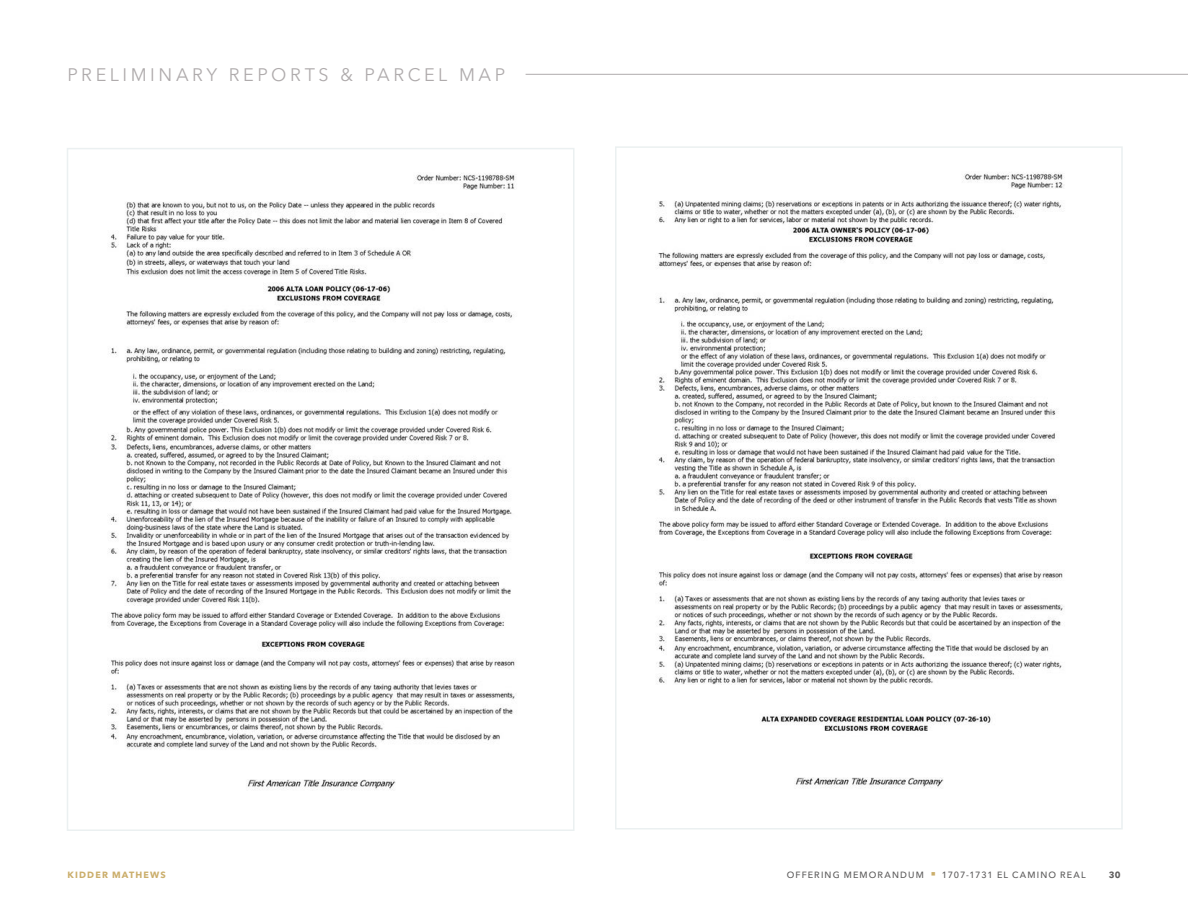
<style>
.page{position:relative;width:1188px;height:918px;background:#fff}
.page>*{position:absolute;margin:0;border:0;box-sizing:border-box;transform-origin:0 0}
.Section_Identifier{font:18px "Avenir Next LT Pro";letter-spacing:.2em;color:#afabac}
.t1{font:500 9px "Avenir Next LT Pro";letter-spacing:.13em;color:#5e5d5d}
.t2{font:700 9px "Avenir Next LT Pro";letter-spacing:.13em;color:#cbae6b}
.t3{font:700 9px "Avenir Next LT Pro";color:#5e5d5d}
.s1{color:#cbae6b}
</style>
<div class="page">
<hr style="left:526px;top:74px;width:662px;height:1px;background:#afabac">
<img style="left:108px;top:173px;width:408px;height:617px">
<div style="left:67px;top:148px;width:507px;height:683px;border:2px solid #ebf0f1"></div>
<img style="left:656px;top:172px;width:408px;height:616px">
<div style="left:615px;top:146px;width:508px;height:684px;border:2px solid #ebf0f1"></div>
<p class="Section_Identifier" style="left:68px;top:64px;width:439px">PRELIMINARY REPORTS &amp; PARCEL MAP</p>
<p class="t2" style="left:68px;top:869px;width:100px">KIDDER MATHEWS</p>
<p class="t1" style="left:787px;top:869px;width:301px">OFFERING MEMORANDUM <span class="s1">■</span> 1707-1731 EL CAMINO REAL</p>
<p class="t3" style="left:1109px;top:869px;width:13px">30</p>
</div>
